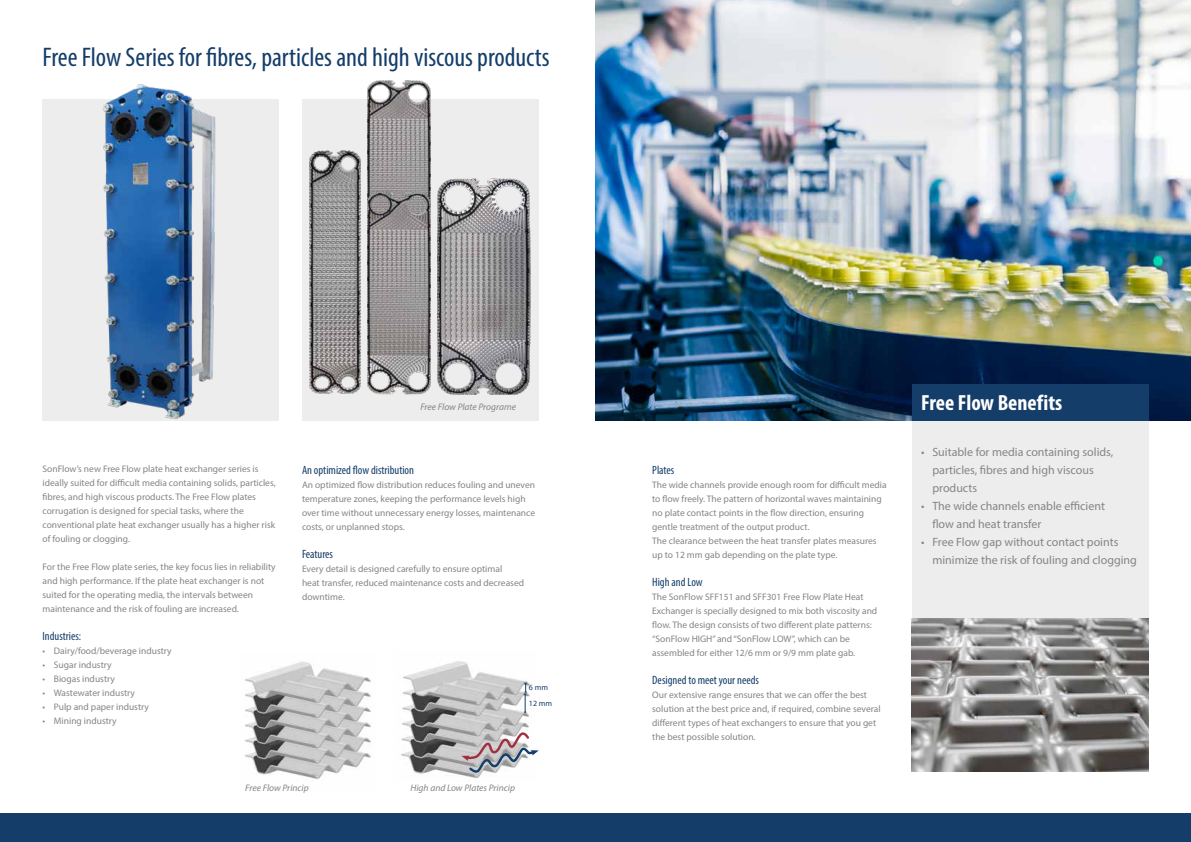
<style>
.page{position:relative;width:1191px;height:842px;background:#fff}
.page>*{position:absolute;margin:0;border:0;box-sizing:border-box;transform-origin:0 0}
.t1{font:condensed 27px "Myriad Pro";color:#143d6a}
.t2{font:700 condensed 22px "Myriad Pro";color:#fff}
.t3{font:12px/18px "Myriad Pro";color:#868585}
.t4{font:condensed 12px "Myriad Pro";color:#143d6a}
.t5{font:9.5px/14px "Myriad Pro";color:#868585}
.t6{font:italic 9.5px "Myriad Pro";color:#868585}
.t7{font:8px/15.4px "Myriad Pro";color:#143d6a}
</style>
<div class="page">
<div style="left:0;top:814px;width:1191px;height:28px;background:#143d6a"></div>
<div style="left:302px;top:99px;width:237px;height:321px;background:#ededed"></div>
<div style="left:43px;top:99px;width:236px;height:321px;background:#ededed"></div>
<div style="left:911px;top:384px;width:237px;height:387px;background:#ededed"></div>
<img style="left:595px;top:0;width:596px;height:420px">
<div style="left:911px;top:384px;width:237px;height:36px;background:#143d6a"></div>
<img style="left:911px;top:618px;width:237px;height:153px">
<img style="left:368px;top:80px;width:62px;height:110px">
<img style="left:368px;top:190px;width:62px;height:205px">
<img style="left:310px;top:151px;width:50px;height:243px">
<img style="left:438px;top:178px;width:93px;height:216px">
<img style="left:401px;top:661px;width:129px;height:117px">
<svg style="left:461px;top:731px;width:78px;height:45px"></svg>
<svg style="left:524px;top:683px;width:3px;height:30px"></svg>
<img style="left:245px;top:661px;width:126px;height:118px">
<img style="left:95px;top:84px;width:137px;height:337px">
<h1 class="t1" style="left:43px;top:40px;width:508px">Free Flow Series for fibres, particles and high viscous products</h1>
<p class="t5" style="left:43px;top:462px;width:235px">SonFlow’s new Free Flow plate heat exchanger series is ideally suited for difficult media containing solids, particles, fibres, and high viscous products. The Free Flow plates corrugation is designed for special tasks, where the conventional plate heat exchanger usually has a higher risk of fouling or clogging.</p>
<p class="t5" style="left:43px;top:560px;width:235px">For the Free Flow plate series, the key focus lies in reliability and high performance. If the plate heat exchanger is not suited for the operating media, the intervals between maintenance and the risk of fouling are increased.</p>
<p class="t4" style="left:43px;top:629px;width:40px">Industries:</p>
<p class="t5" style="left:43px;top:644px;width:131px">• Dairy/food/beverage industry</p>
<p class="t5" style="left:43px;top:658px;width:71px">• Sugar industry</p>
<p class="t5" style="left:43px;top:672px;width:74px">• Biogas industry</p>
<p class="t5" style="left:43px;top:686px;width:94px">• Wastewater industry</p>
<p class="t5" style="left:43px;top:700px;width:108px">• Pulp and paper industry</p>
<p class="t5" style="left:43px;top:714px;width:76px">• Mining industry</p>
<p class="t6" style="left:420px;top:401px;width:97px">Free Flow Plate Programe</p>
<h2 class="t2" style="left:921px;top:389px;width:143px">Free Flow Benefits</h2>
<p class="t4" style="left:302px;top:463px;width:114px">An optimized flow distribution</p>
<p class="t5" style="left:302px;top:478px;width:235px">An optimized flow distribution reduces fouling and uneven temperature zones, keeping the performance levels high over time without unnecessary energy losses, maintenance costs, or unplanned stops.</p>
<p class="t4" style="left:302px;top:547px;width:32px">Features</p>
<p class="t5" style="left:302px;top:562px;width:224px">Every detail is designed carefully to ensure optimal<br>heat transfer, reduced maintenance costs and decreased downtime.</p>
<p class="t7" style="left:529px;top:680px;width:25px">6 mm<br>12 mm</p>
<p class="t4" style="left:652px;top:463px;width:24px">Plates</p>
<p class="t5" style="left:652px;top:478px;width:236px">The wide channels provide enough room for difficult media to flow freely. The pattern of horizontal waves maintaining no plate contact points in the flow direction, ensuring gentle treatment of the output product.<br>The clearance between the heat transfer plates measures up to 12 mm gab depending on the plate type.</p>
<p class="t4" style="left:652px;top:575px;width:52px">High and Low</p>
<p class="t5" style="left:652px;top:590px;width:227px">The SonFlow SFF151 and SFF301 Free Flow Plate Heat Exchanger is specially designed to mix both viscosity and flow. The design consists of two different plate patterns: “SonFlow HIGH” and “SonFlow LOW”, which can be assembled for either 12/6 mm or 9/9 mm plate gab.</p>
<p class="t4" style="left:652px;top:673px;width:108px">Designed to meet your needs</p>
<p class="t5" style="left:652px;top:688px;width:230px">Our extensive range ensures that we can offer the best solution at the best price and, if required, combine several different types of heat exchangers to ensure that you get the best possible solution.</p>
<p class="t3" style="left:932px;top:443px;width:182px;text-indent:-11px">• Suitable for media containing solids, particles, fibres and high viscous products</p>
<p class="t3" style="left:932px;top:497px;width:174px;text-indent:-11px">• The wide channels enable efficient flow and heat transfer</p>
<p class="t3" style="left:932px;top:533px;width:206px;text-indent:-11px">• Free Flow gap without contact points minimize the risk of fouling and clogging</p>
<p class="t6" style="left:245px;top:782px;width:65px">Free Flow Princip</p>
<p class="t6" style="left:410px;top:782px;width:106px">High and Low Plates Princip</p>
</div>
